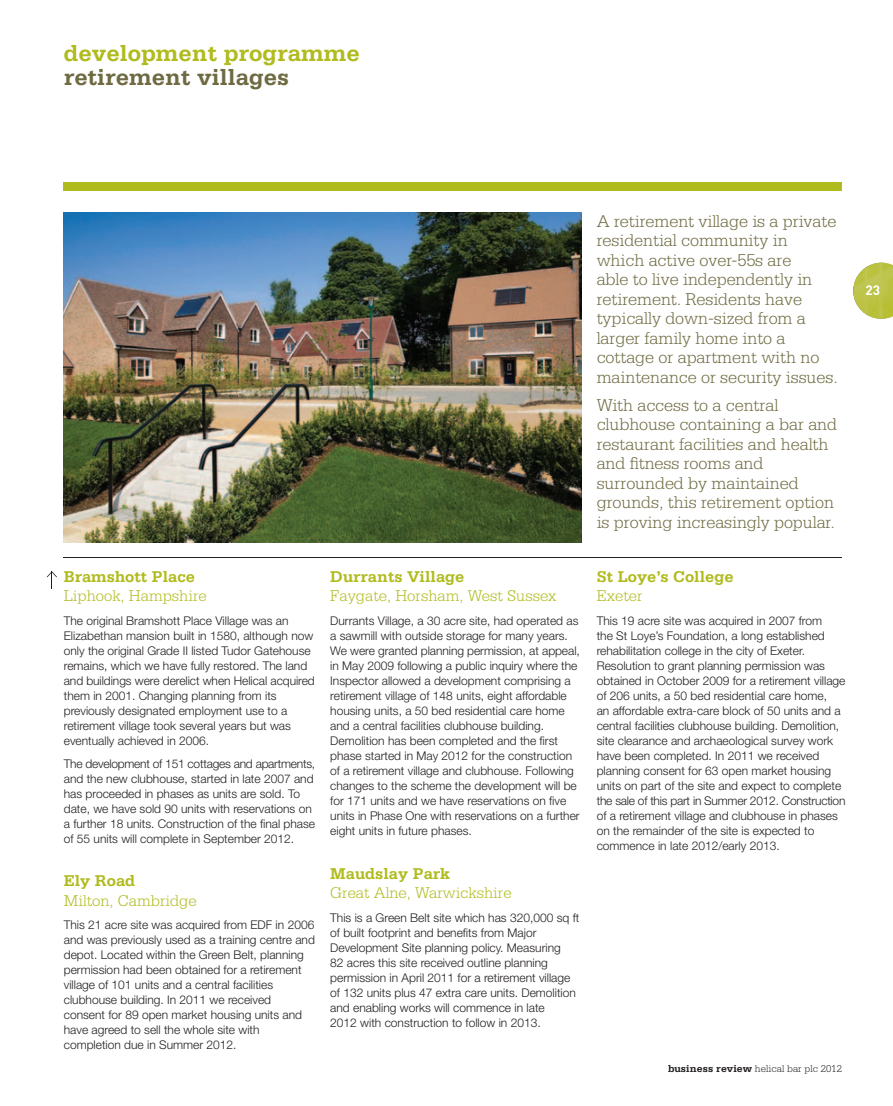
<style>
.page{position:relative;width:893px;height:1106px;background:#fff}
.page>*{position:absolute;margin:0;border:0;box-sizing:border-box;transform-origin:0 0}
.t1{font:700 24px "Serifa";color:#b0bb1d}
.t2{font:700 24px "Serifa";color:#6e6a41}
.t3{font:300 18px/19.5px "Serifa";letter-spacing:-.005em;color:#6e6a41}
.t4{font:300 16.5px "Serifa";color:#b0bb1d}
.t5{font:700 16.5px "Serifa";color:#b0bb1d}
.t6{font:700 13.5px "DIN";color:#fff}
.t7{font:300 12px/15px "Helvetica Neue LT";color:#231f20}
.t8{font:300 10.5px "Serifa";letter-spacing:.005em;color:#231f20}
.s1{font-weight:700}
</style>
<div class="page">
<img style="left:64px;top:213px;width:517px;height:330px">
<svg style="left:47px;top:571px;width:10px;height:18px"></svg>
<hr style="left:64px;top:557px;width:778px;height:1px;background:#231f20">
<img style="left:853px;top:263px;width:40px;height:56px">
<div style="left:64px;top:182px;width:778px;height:9px;background:#b0bb1d"></div>
<h1 class="t1" style="left:64px;top:39px;width:298px">development programme</h1>
<h1 class="t2" style="left:64px;top:63px;width:227px">retirement villages</h1>
<h3 class="t5" style="left:64px;top:566px;width:133px">Bramshott Place</h3>
<h3 class="t4" style="left:64px;top:586px;width:145px">Liphook, Hampshire</h3>
<p class="t7" style="left:64px;top:612px;width:252px">The original Bramshott Place Village was an Elizabethan mansion built in 1580, although now only the original Grade II listed Tudor Gatehouse remains, which we have fully restored. The land and buildings were derelict when Helical acquired them in 2001. Changing planning from its previously designated employment use to a retirement village took several years but was eventually achieved in 2006.</p>
<p class="t7" style="left:64px;top:756px;width:253px">The development of 151 cottages and apartments, and the new clubhouse, started in late 2007 and has proceeded in phases as units are sold. To date, we have sold 90 units with reservations on a further 18 units. Construction of the final phase of 55 units will complete in September 2012.</p>
<h3 class="t5" style="left:64px;top:871px;width:73px">Ely Road</h3>
<h3 class="t4" style="left:64px;top:891px;width:134px">Milton, Cambridge</h3>
<p class="t7" style="left:64px;top:917px;width:253px">This 21 acre site was acquired from EDF in 2006 and was previously used as a training centre and depot. Located within the Green Belt, planning permission had been obtained for a retirement village of 101 units and a central facilities clubhouse building. In 2011 we received consent for 89 open market housing units and have agreed to sell the whole site with completion due in Summer 2012.</p>
<h3 class="t5" style="left:330px;top:566px;width:136px">Durrants Village</h3>
<h3 class="t4" style="left:330px;top:586px;width:228px">Faygate, Horsham, West Sussex</h3>
<p class="t7" style="left:330px;top:612px;width:251px">Durrants Village, a 30 acre site, had operated as a sawmill with outside storage for many years.<br>We were granted planning permission, at appeal, in May 2009 following a public inquiry where the Inspector allowed a development comprising a retirement village of 148 units, eight affordable housing units, a 50 bed residential care home and a central facilities clubhouse building.<br>Demolition has been completed and the first phase started in May 2012 for the construction of a retirement village and clubhouse. Following changes to the scheme the development will be for 171 units and we have reservations on five units in Phase One with reservations on a further eight units in future phases.</p>
<h3 class="t5" style="left:330px;top:863px;width:122px">Maudslay Park</h3>
<h3 class="t4" style="left:330px;top:883px;width:183px">Great Alne, Warwickshire</h3>
<p class="t7" style="left:330px;top:909px;width:251px">This is a Green Belt site which has 320,000 sq ft of built footprint and benefits from Major Development Site planning policy. Measuring<br>82 acres this site received outline planning permission in April 2011 for a retirement village of 132 units plus 47 extra care units. Demolition and enabling works will commence in late<br>2012 with construction to follow in 2013.</p>
<p class="t3" style="left:597px;top:211px;width:243px">A retirement village is a private residential community in which active over-55s are<br>able to live independently in retirement. Residents have typically down-sized from a larger family home into a cottage or apartment with no maintenance or security issues.</p>
<h2 class="t3" style="left:597px;top:395px;width:242px">With access to a central clubhouse containing a bar and restaurant facilities and health and fitness rooms and surrounded by maintained grounds, this retirement option is proving increasingly popular.</h2>
<h3 class="t5" style="left:597px;top:566px;width:138px">St Loye’s College</h3>
<h3 class="t4" style="left:597px;top:586px;width:47px">Exeter</h3>
<p class="t7" style="left:597px;top:612px;width:250px">This 19 acre site was acquired in 2007 from<br>the St Loye’s Foundation, a long established rehabilitation college in the city of Exeter.<br>Resolution to grant planning permission was obtained in October 2009 for a retirement village of 206 units, a 50 bed residential care home,<br>an affordable extra-care block of 50 units and a central facilities clubhouse building. Demolition, site clearance and archaeological survey work have been completed. In 2011 we received planning consent for 63 open market housing units on part of the site and expect to complete the sale of this part in Summer 2012. Construction of a retirement village and clubhouse in phases on the remainder of the site is expected to commence in late 2012/early 2013.</p>
<p class="t8" style="left:668px;top:1062px;width:175px"><span class="s1">business review</span> helical bar plc 2012</p>
<p class="t6" style="left:865px;top:281px;width:16px">23</p>
</div>
